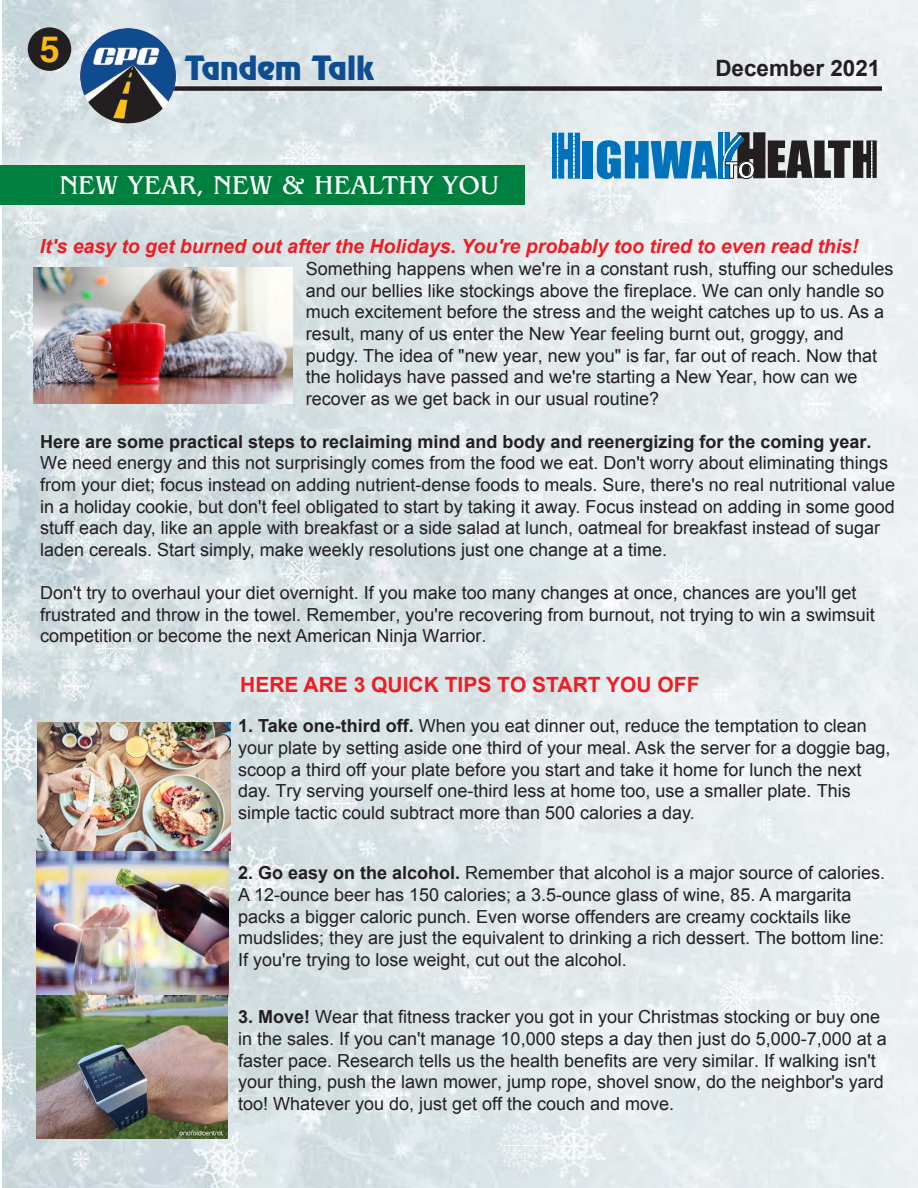
<style>
.page{position:relative;width:918px;height:1188px;background:#fff}
.page>*{position:absolute;margin:0;border:0;box-sizing:border-box;transform-origin:0 0}
.t1{font:700 36px "Helvetica";color:#fdbc12}
.t2{font:30px "Revue";color:#0f4d92}
.t3{font:27px "Benguiat";color:#fff}
.t4{font:700 24.45px "Myriad Pro";color:#fff}
.t5{font:700 22.5px "Arial";color:#231f20}
.t6{font:700 21px "Arial";color:#ee1d23}
.t7{font:italic 700 19.5px "Arial";color:#ee1d23}
.t8{font:18px/21.6px "Arial";color:#231f20}
.s1{font-weight:700}
</style>
<div class="page">
<img style="left:3px;top:0;width:915px;height:1188px">
<div style="left:0;top:128px;width:562px;height:115px;background:#fff;opacity:.75"></div>
<div style="left:0;top:166px;width:524px;height:39px;background:#00803f"></div>
<div style="left:28px;top:27px;width:43px;height:44px;background:#231f20;border-radius:50%"></div>
<div style="left:99px;top:86px;width:783px;height:5px;background:#231f20"></div>
<img style="left:80px;top:28px;width:95px;height:96px">
<div style="left:583px;top:141px;width:10px;height:37px;background:#0072bc"></div>
<svg style="left:552px;top:132px;width:28px;height:47px"></svg>
<svg style="left:597px;top:132px;width:280px;height:47px"></svg>
<img style="left:33px;top:268px;width:259px;height:136px">
<img style="left:36px;top:851px;width:193px;height:288px">
<img style="left:38px;top:723px;width:192px;height:128px">
<p class="t1" style="left:40px;top:20px;width:22px">5</p>
<p class="t2" style="left:185px;top:48px;width:190px">Tandem Talk</p>
<p class="t5" style="left:715px;top:52px;width:167px">December 2021</p>
<p class="t3" style="left:59px;top:170px;width:441px">NEW YEAR, NEW &amp; HEALTHY YOU</p>
<p class="t4" style="left:725px;top:154px;width:32px">TO</p>
<p class="t7" style="left:40px;top:234px;width:820px">It's easy to get burned out after the Holidays. You're probably too tired to even read this!</p>
<p class="t8" style="left:306px;top:258px;width:589px">Something happens when we're in a constant rush, stuffing our schedules and our bellies like stockings above the fireplace. We can only handle so much excitement before the stress and the weight catches up to us. As a result, many of us enter the New Year feeling burnt out, groggy, and pudgy. The idea of "new year, new you" is far, far out of reach. Now that the holidays have passed and we're starting a New Year, how can we recover as we get back in our usual routine?</p>
<p class="t8" style="left:40px;top:431px;width:856px"><span class="s1">Here are some practical steps to reclaiming mind and body and reenergizing for the coming year.<br></span>We need energy and this not surprisingly comes from the food we eat. Don't worry about eliminating things from your diet; focus instead on adding nutrient-dense foods to meals. Sure, there's no real nutritional value in a holiday cookie, but don't feel obligated to start by taking it away. Focus instead on adding in some good stuff each day, like an apple with breakfast or a side salad at lunch, oatmeal for breakfast instead of sugar laden cereals. Start simply, make weekly resolutions just one change at a time.</p>
<p class="t8" style="left:40px;top:582px;width:836px">Don't try to overhaul your diet overnight. If you make too many changes at once, chances are you'll get frustrated and throw in the towel. Remember, you're recovering from burnout, not trying to win a swimsuit competition or become the next American Ninja Warrior.</p>
<p class="t6" style="left:240px;top:669px;width:461px">HERE ARE 3 QUICK TIPS TO START YOU OFF</p>
<p class="t8" style="left:238px;top:715px;width:654px"><span class="s1">1. Take one-third off.</span> When you eat dinner out, reduce the temptation to clean your plate by setting aside one third of your meal. Ask the server for a doggie bag, scoop a third off your plate before you start and take it home for lunch the next day. Try serving yourself one-third less at home too, use a smaller plate. This simple tactic could subtract more than 500 calories a day.</p>
<p class="t8" style="left:238px;top:862px;width:649px"><span class="s1">2. Go easy on the alcohol.</span> Remember that alcohol is a major source of calories.<br>A 12-ounce beer has 150 calories; a 3.5-ounce glass of wine, 85. A margarita packs a bigger caloric punch. Even worse offenders are creamy cocktails like mudslides; they are just the equivalent to drinking a rich dessert. The bottom line:<br>If you're trying to lose weight, cut out the alcohol.</p>
<p class="t8" style="left:238px;top:1006px;width:650px"><span class="s1">3. Move!</span> Wear that fitness tracker you got in your Christmas stocking or buy one in the sales. If you can't manage 10,000 steps a day then just do 5,000-7,000 at a faster pace. Research tells us the health benefits are very similar. If walking isn't your thing, push the lawn mower, jump rope, shovel snow, do the neighbor's yard too! Whatever you do, just get off the couch and move.</p>
</div>
